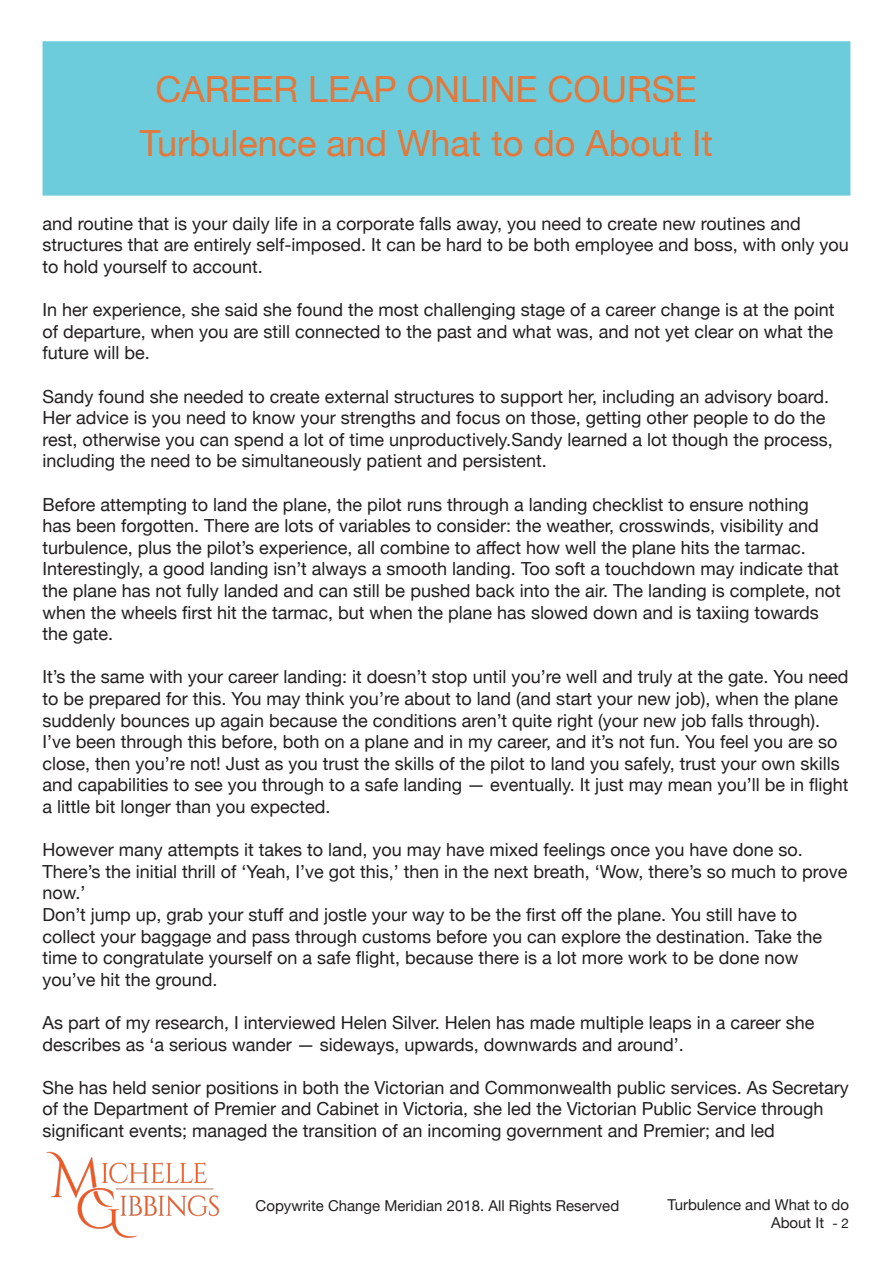
<style>
.page{position:relative;width:893px;height:1263px;background:#fff}
.page>*{position:absolute;margin:0;border:0;box-sizing:border-box;transform-origin:0 0}
.t1{font:36px/54px "Helvetica Neue";color:#e47739;text-align:center}
.t2{font:18px/21.6px "Helvetica Neue";color:#231f20}
.t3{font:15px/18px "Helvetica Neue";color:#231f20;text-align:right}
.s1{font-size:13.5px}
</style>
<div class="page">
<img style="left:46px;top:1151px;width:173px;height:87px">
<div style="left:43px;top:41px;width:807px;height:155px;background:#6cccdc;border:2px solid #6cccdc"></div>
<h1 class="t1" style="left:140px;top:65px;width:574px">CAREER LEAP ONLINE COURSE<br>Turbulence and What to do About It</h1>
<p class="t2" style="left:43px;top:214px;width:808px">and routine that is your daily life in a corporate falls away, you need to create new routines and structures that are entirely self-imposed. It can be hard to be both employee and boss, with only you to hold yourself to account.</p>
<p class="t2" style="left:43px;top:300px;width:793px;text-align:justify">In her experience, she said she found the most challenging stage of a career change is at the point of departure, when you are still connected to the past and what was, and not yet clear on what the future will be.</p>
<p class="t2" style="left:43px;top:386px;width:788px">Sandy found she needed to create external structures to support her, including an advisory board.</p>
<p class="t2" style="left:43px;top:408px;width:792px">Her advice is you need to know your strengths and focus on those, getting other people to do the rest, otherwise you can spend a lot of time unproductively.Sandy learned a lot though the process, including the need to be simultaneously patient and persistent.</p>
<p class="t2" style="left:43px;top:494px;width:778px">Before attempting to land the plane, the pilot runs through a landing checklist to ensure nothing has been forgotten. There are lots of variables to consider: the weather, crosswinds, visibility and turbulence, plus the pilot’s experience, all combine to affect how well the plane hits the tarmac.</p>
<p class="t2" style="left:43px;top:559px;width:800px">Interestingly, a good landing isn’t always a smooth landing. Too soft a touchdown may indicate that the plane has not fully landed and can still be pushed back into the air. The landing is complete, not when the wheels first hit the tarmac, but when the plane has slowed down and is taxiing towards the gate.</p>
<p class="t2" style="left:43px;top:667px;width:807px">It’s the same with your career landing: it doesn’t stop until you’re well and truly at the gate. You need to be prepared for this. You may think you’re about to land (and start your new job), when the plane suddenly bounces up again because the conditions aren’t quite right (your new job falls through).</p>
<p class="t2" style="left:43px;top:732px;width:807px">I’ve been through this before, both on a plane and in my career, and it’s not fun. You feel you are so close, then you’re not! Just as you trust the skills of the pilot to land you safely, trust your own skills and capabilities to see you through to a safe landing — eventually. It just may mean you’ll be in flight a little bit longer than you expected.</p>
<p class="t2" style="left:43px;top:840px;width:806px">However many attempts it takes to land, you may have mixed feelings once you have done so.<br>There’s the initial thrill of ‘Yeah, I’ve got this,’ then in the next breath, ‘Wow, there’s so much to prove now.’</p>
<p class="t2" style="left:43px;top:905px;width:781px">Don’t jump up, grab your stuff and jostle your way to be the first off the plane. You still have to collect your baggage and pass through customs before you can explore the destination. Take the time to congratulate yourself on a safe flight, because there is a lot more work to be done now you’ve hit the ground.</p>
<p class="t2" style="left:43px;top:1013px;width:773px">As part of my research, I interviewed Helen Silver. Helen has made multiple leaps in a career she describes as ‘a serious wander — sideways, upwards, downwards and around’.</p>
<p class="t2" style="left:43px;top:1078px;width:808px">She has held senior positions in both the Victorian and Commonwealth public services. As Secretary of the Department of Premier and Cabinet in Victoria, she led the Victorian Public Service through significant events; managed the transition of an incoming government and Premier; and led</p>
<p class="t3" style="left:256px;top:1197px;width:365px">Copywrite Change Meridian 2018. All Rights Reserved</p>
<p class="t3" style="left:667px;top:1197px;width:183px">Turbulence and What to do<br>About It <span class="s1">- 2</span></p>
</div>
